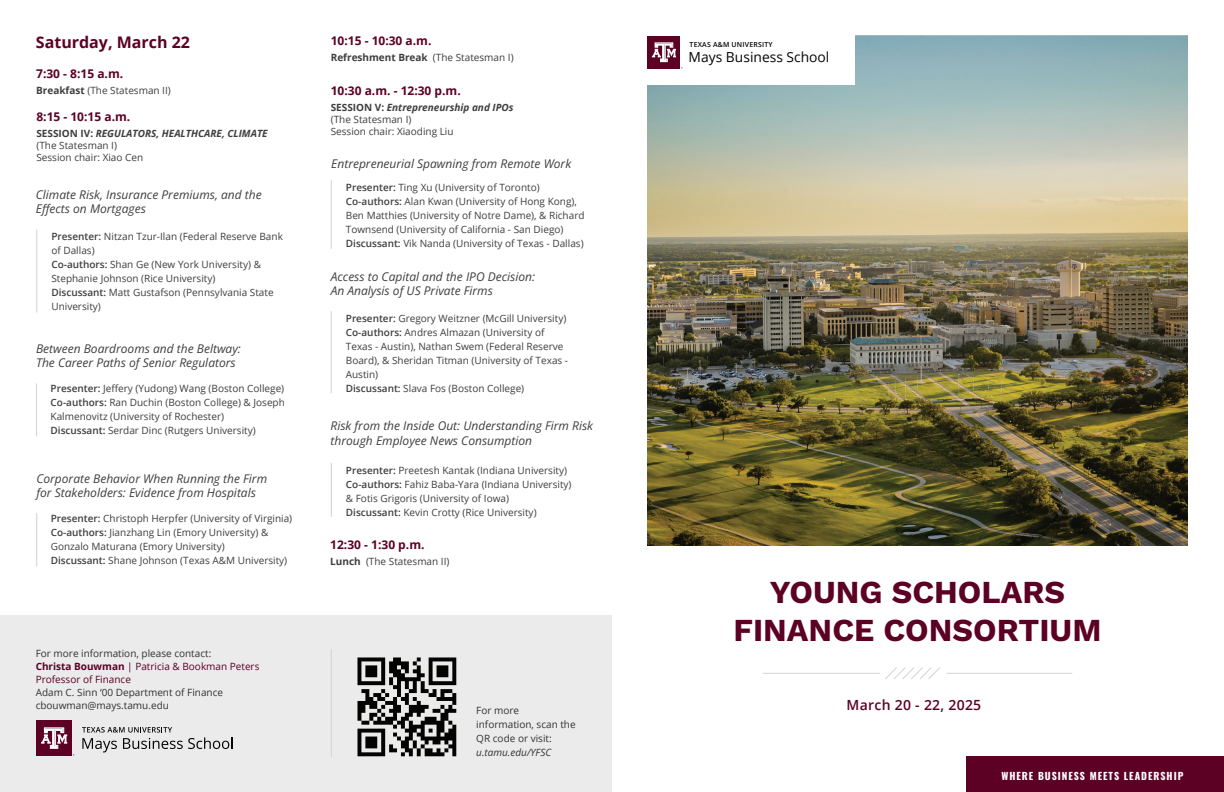
<style>
.page{position:relative;width:1224px;height:792px;background:#fff}
.page>*{position:absolute;margin:0;border:0;box-sizing:border-box;transform-origin:0 0}
.t1{font:32px/38.4px "Work Sans";color:#5c0024;text-align:center}
.t2{font:700 16px "Open Sans";color:#5c0024}
.t3{font:600 14px "Open Sans";letter-spacing:.02em;color:#5c0024}
.t4{font:13.8px "Open Sans";color:#040503}
.t5{font:italic 12px/14px "Open Sans";color:#3e3e3e}
.t6{font:700 12px "Open Sans";color:#5c0024}
.t7{font:10px/14px "Open Sans";color:#3e3e3e}
.t8{font:10px/14px "Open Sans";color:#323333}
.t9{font:10px/13px "Open Sans";color:#5c0024}
.t10{font:700 10px "Open Sans";color:#3e3e3e}
.t11{font:10px "Oswald";letter-spacing:.1em;color:#fff}
.t12{font:italic 10px "Open Sans";color:#323333}
.t13{font:600 6.9px "Open Sans";letter-spacing:.03em;color:#040503}
.s1{font-weight:700}
.s2{font-weight:700;font-style:italic}
.s3{font-weight:600}
.s4{color:#323333}
.s5{font-weight:400}
</style>
<div class="page">
<img style="left:648px;top:36px;width:540px;height:509px">
<div style="left:966px;top:756px;width:258px;height:36px;background:#5c0024"></div>
<svg style="left:885px;top:667px;width:55px;height:12px"></svg>
<hr style="left:763px;top:673px;width:117px;height:1px;background:#d3d2d2">
<hr style="left:946px;top:673px;width:126px;height:1px;background:#d3d2d2">
<div style="left:0;top:616px;width:612px;height:176px;background:#ebebec"></div>
<hr style="left:331px;top:650px;width:1px;height:107px;background:#d3d2d2">
<div style="left:37px;top:720px;width:35px;height:36px;background:#5c0024"></div>
<svg style="left:41px;top:727px;width:26px;height:22px"></svg>
<svg style="left:82px;top:727px;width:151px;height:25px"></svg>
<hr style="left:36px;top:230px;width:1px;height:83px;background:#d3d2d2">
<hr style="left:36px;top:383px;width:1px;height:53px;background:#d3d2d2">
<hr style="left:36px;top:513px;width:1px;height:53px;background:#d3d2d2">
<hr style="left:331px;top:180px;width:1px;height:69px;background:#d3d2d2">
<hr style="left:331px;top:311px;width:1px;height:82px;background:#d3d2d2">
<hr style="left:331px;top:463px;width:1px;height:54px;background:#d3d2d2">
<img style="left:357px;top:657px;width:100px;height:100px">
<div style="left:644px;top:31px;width:211px;height:53px;background:#fff"></div>
<div style="left:648px;top:36px;width:32px;height:32px;background:#5c0024"></div>
<svg style="left:652px;top:42px;width:31px;height:26px"></svg>
<h2 class="t2" style="left:36px;top:31px;width:156px">Saturday, March 22</h2>
<p class="t6" style="left:36px;top:66px;width:89px">7:30 - 8:15 a.m.</p>
<p class="t7" style="left:36px;top:83px;width:136px"><span class="s1">Breakfast</span> (The Statesman II)</p>
<p class="t6" style="left:36px;top:108px;width:95px">8:15 - 10:15 a.m.</p>
<p class="t7" style="left:36px;top:127px;width:233px;line-height:12px"><span class="s1">SESSION IV:</span> <span class="s2">REGULATORS, HEALTHCARE, CLIMATE </span>(The Statesman I)<br>Session chair: Xiao Cen</p>
<p class="t5" style="left:36px;top:187px;width:227px">Climate Risk, Insurance Premiums, and the<br>Effects on Mortgages</p>
<p class="t7" style="left:51px;top:229px;width:233px"><span class="s3">Presenter:</span> Nitzan Tzur-Ilan (Federal Reserve Bank of Dallas)<br><span class="s3">Co-authors:</span> Shan Ge (New York University) &amp; Stephanie Johnson (Rice University)<br><span class="s3">Discussant:</span> Matt Gustafson (Pennsylvania State University)</p>
<p class="t5" style="left:36px;top:341px;width:206px">Between Boardrooms and the Beltway:<br>The Career Paths of Senior Regulators</p>
<p class="t7" style="left:51px;top:381px;width:236px"><span class="s3">Presenter:</span> Jeffery (Yudong) Wang (Boston College)<br><span class="s3">Co-authors:</span> Ran Duchin (Boston College) &amp; Joseph Kalmenovitz (University of Rochester)<br><span class="s3">Discussant:</span> Serdar Dinc (Rutgers University)</p>
<p class="t5" style="left:36px;top:471px;width:232px">Corporate Behavior When Running the Firm for Stakeholders: Evidence from Hospitals</p>
<p class="t7" style="left:51px;top:511px;width:243px"><span class="s3">Presenter:</span> Christoph Herpfer (University of Virginia)<br><span class="s3">Co-authors:</span> Jianzhang Lin (Emory University) &amp; Gonzalo Maturana (Emory University)<br><span class="s3">Discussant:</span> Shane Johnson (Texas A&amp;M University)</p>
<p class="t9" style="left:36px;top:647px;width:225px"><span class="s4">For more information, please contact:<br></span><span class="s1">Christa Bouwman</span> | Patricia &amp; Bookman Peters<br>Professor of Finance</p>
<p class="t8" style="left:36px;top:686px;width:189px;line-height:13px">Adam C. Sinn ‘00 Department of Finance cbouwman@mays.tamu.edu</p>
<p class="t6" style="left:331px;top:32px;width:102px">10:15 - 10:30 a.m.</p>
<p class="t10" style="left:331px;top:50px;width:184px">Refreshment Break <span class="s5">(The Statesman I)</span></p>
<p class="t6" style="left:331px;top:83px;width:132px">10:30 a.m. - 12:30 p.m.</p>
<p class="t7" style="left:331px;top:101px;width:184px;line-height:12px"><span class="s1">SESSION V:</span> <span class="s2">Entrepreneurship and IPOs </span>(The Statesman I)<br>Session chair: Xiaoding Liu</p>
<p class="t5" style="left:331px;top:156px;width:242px">Entrepreneurial Spawning from Remote Work</p>
<p class="t7" style="left:346px;top:180px;width:240px"><span class="s3">Presenter:</span> Ting Xu (University of Toronto)<br><span class="s3">Co-authors:</span> Alan Kwan (University of Hong Kong), Ben Matthies (University of Notre Dame), &amp; Richard Townsend (University of California - San Diego)<br><span class="s3">Discussant:</span> Vik Nanda (University of Texas - Dallas)</p>
<p class="t5" style="left:331px;top:269px;width:206px">Access to Capital and the IPO Decision:<br>An Analysis of US Private Firms</p>
<p class="t7" style="left:346px;top:311px;width:224px"><span class="s3">Presenter:</span> Gregory Weitzner (McGill University)<br><span class="s3">Co-authors:</span> Andres Almazan (University of Texas - Austin), Nathan Swem (Federal Reserve Board), &amp; Sheridan Titman (University of Texas - Austin)<br><span class="s3">Discussant:</span> Slava Fos (Boston College)</p>
<p class="t5" style="left:330px;top:419px;width:264px;line-height:14.4px">Risk from the Inside Out: Understanding Firm Risk through Employee News Consumption</p>
<p class="t7" style="left:346px;top:463px;width:227px"><span class="s3">Presenter:</span> Preetesh Kantak (Indiana University)<br><span class="s3">Co-authors:</span> Fahiz Baba-Yara (Indiana University) &amp; Fotis Grigoris (University of Iowa)<br><span class="s3">Discussant:</span> Kevin Crotty (Rice University)</p>
<p class="t6" style="left:330px;top:536px;width:96px">12:30 - 1:30 p.m.</p>
<p class="t7" style="left:330px;top:554px;width:121px"><span class="s1">Lunch</span> (The Statesman II)</p>
<p class="t13" style="left:690px;top:40px;width:84px">TEXAS A&amp;M UNIVERSITY</p>
<h3 class="t4" style="left:689px;top:48px;width:142px">Mays Business School</h3>
<h1 class="t1" style="left:734px;top:572px;width:369px">YOUNG SCHOLARS<br>FINANCE CONSORTIUM</h1>
<p class="t8" style="left:476px;top:703px;width:44px">For more</p>
<h3 class="t3" style="left:847px;top:695px;width:136px">March 20 - 22, 2025</h3>
<p class="t8" style="left:476px;top:717px;width:101px">information, scan the<br>QR code or visit:</p>
<p class="t12" style="left:476px;top:745px;width:76px">u.tamu.edu/YFSC</p>
<p class="t11" style="left:1001px;top:767px;width:184px">WHERE BUSINESS MEETS LEADERSHIP</p>
</div>
